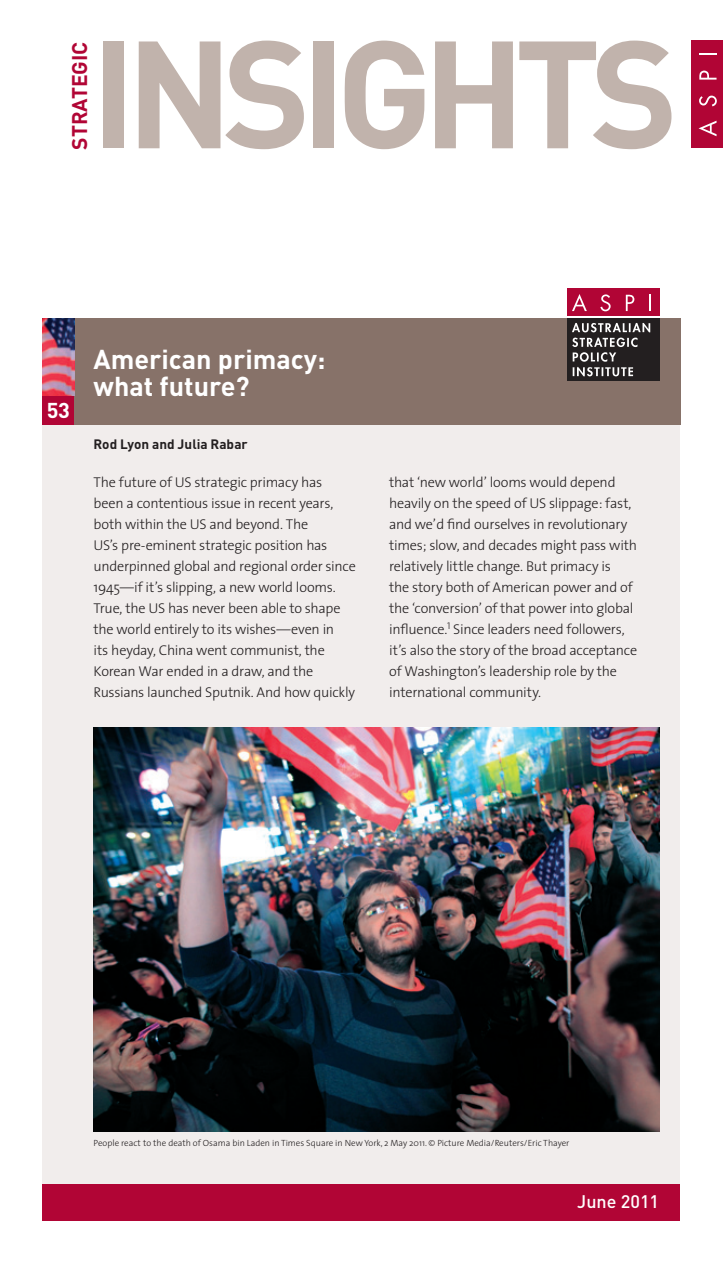
<style>
.page{position:relative;width:723px;height:1263px;background:#fff}
.page>*{position:absolute;margin:0;border:0;box-sizing:border-box;transform-origin:0 0}
.t1{font:700 150px "DIN";letter-spacing:-.07em;color:#c1b3ac}
.t2{font:700 27px "DIN";color:#fff}
.t3{font:700 21.3px "DIN";color:#fff}
.t4{font:700 21px "DIN";color:#b10535}
.t5{font:500 18px "DIN";color:#fff}
.body__default_lead_i{font:300 14.25px/21px "The Sans";letter-spacing:-.015em;color:#231f20}
.body__default_lead_i-2{font:700 13.5px "DIN";color:#231f20}
.captions_for_photos{font:300 9px "The Sans";color:#231f20}
</style>
<div class="page">
<div style="left:691px;top:40px;width:32px;height:108px;background:#b10535"></div>
<div style="left:43px;top:421px;width:637px;height:768px;background:#f1edec"></div>
<div style="left:74px;top:318px;width:606px;height:107px;background:#877269"></div>
<div style="left:567px;top:318px;width:92px;height:63px;background:#231f20"></div>
<div style="left:567px;top:289px;width:92px;height:27px;background:#b10535"></div>
<svg style="left:572px;top:294px;width:15px;height:17px"></svg>
<svg style="left:600px;top:294px;width:10px;height:17px"></svg>
<svg style="left:626px;top:295px;width:8px;height:16px"></svg>
<svg style="left:649px;top:295px;width:2px;height:16px"></svg>
<svg style="left:572px;top:323px;width:78px;height:53px"></svg>
<div style="left:43px;top:1184px;width:637px;height:36px;background:#b10535"></div>
<svg style="left:698px;top:121px;width:18px;height:15px"></svg>
<svg style="left:699px;top:96px;width:18px;height:10px"></svg>
<svg style="left:699px;top:71px;width:17px;height:9px"></svg>
<svg style="left:699px;top:53px;width:17px;height:2px"></svg>
<div style="left:43px;top:393px;width:31px;height:32px;background:#b10535"></div>
<img style="left:43px;top:318px;width:31px;height:77px">
<img style="left:94px;top:728px;width:565px;height:403px">
<p class="t4" style="left:66px;top:150px;width:110px;rotate:-90deg">STRATEGIC</p>
<p class="t1" style="left:91px;top:-4px;width:589px">INSIGHTS</p>
<p class="t3" style="left:47px;top:396px;width:25px">53</p>
<h1 class="t2" style="left:94px;top:341px;width:233px">American primacy:</h1>
<h1 class="t2" style="left:94px;top:368px;width:158px">what future?</h1>
<p class="body__default_lead_i-2" style="left:94px;top:435px;width:156px">Rod Lyon and Julia Rabar</p>
<p class="body__default_lead_i" style="left:94px;top:471px;width:264px">The future of US strategic primacy has been a contentious issue in recent years, both within the US and beyond. The<br>US’s pre‑eminent strategic position has underpinned global and regional order since 1945—if it’s slipping, a new world looms.<br>True, the US has never been able to shape the world entirely to its wishes—even in<br>its heyday, China went communist, the Korean War ended in a draw, and the Russians launched Sputnik. And how quickly</p>
<p class="body__default_lead_i" style="left:389px;top:471px;width:250px">that ‘new world’ looms would depend heavily on the speed of US slippage: fast, and we’d find ourselves in revolutionary times; slow, and decades might pass with relatively little change. But primacy is<br>the story both of American power and of the ‘conversion’ of that power into global influence.<sup>1</sup> Since leaders need followers, it’s also the story of the broad acceptance of Washington’s leadership role by the international community.</p>
<p class="captions_for_photos" style="left:94px;top:1136px;width:477px">People react to the death of Osama bin Laden in Times Square in New York, 2 May 2011. © Picture Media/Reuters/Eric Thayer</p>
<p class="t5" style="left:577px;top:1190px;width:83px">June 2011</p>
</div>
